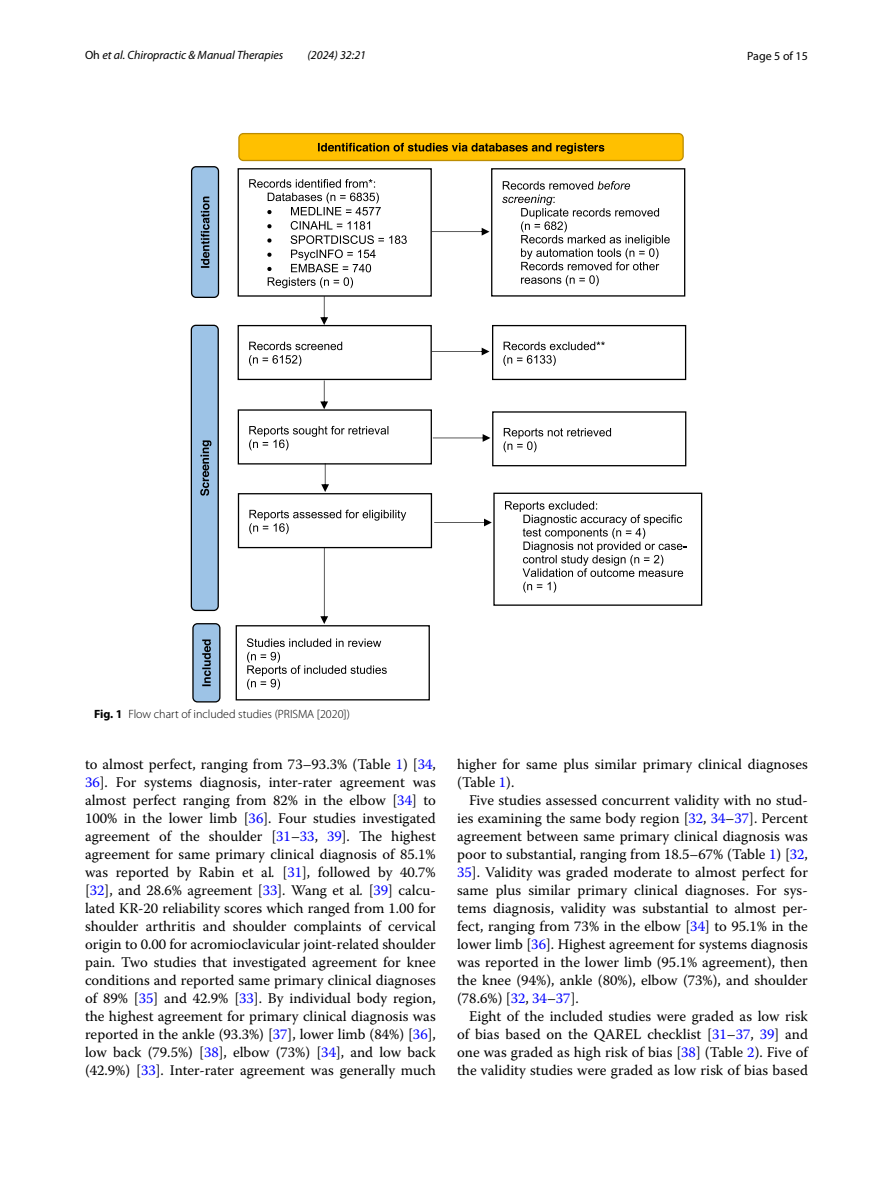
<style>
.page{position:relative;width:893px;height:1187px;background:#fff}
.page>*{position:absolute;margin:0;border:0;box-sizing:border-box;transform-origin:0 0}
.t1{font:14.7px/18px "Warnock Pro";color:#000;text-align:justify}
.t2{font:italic 12px "Myriad Pro";color:#000}
.t3{font:300 12px "Myriad Pro";color:#000}
.t4{font:12px "Myriad Pro";color:#000}
.s1{font-style:normal}
.s2{font-weight:700}
.s3{color:#00f}
.s4{font-style:italic}
</style>
<div class="page">
<div style="left:238px;top:168px;width:194px;height:128px;border:1px solid #000"></div>
<svg style="left:249px;top:179px;width:132px;height:36px"></svg>
<svg style="left:267px;top:221px;width:140px;height:67px"></svg>
<div style="left:491px;top:168px;width:194px;height:128px;border:1px solid #000"></div>
<svg style="left:502px;top:181px;width:168px;height:105px"></svg>
<div style="left:238px;top:325px;width:194px;height:55px;border:1px solid #000"></div>
<svg style="left:249px;top:341px;width:93px;height:25px"></svg>
<div style="left:492px;top:325px;width:194px;height:55px;border:1px solid #000"></div>
<svg style="left:503px;top:341px;width:102px;height:25px"></svg>
<div style="left:238px;top:409px;width:194px;height:55px;border:1px solid #000"></div>
<svg style="left:249px;top:426px;width:139px;height:24px"></svg>
<div style="left:492px;top:411px;width:194px;height:55px;border:1px solid #000"></div>
<svg style="left:503px;top:428px;width:108px;height:24px"></svg>
<div style="left:238px;top:493px;width:194px;height:55px;border:1px solid #000"></div>
<svg style="left:249px;top:509px;width:157px;height:25px"></svg>
<div style="left:493px;top:492px;width:209px;height:113px;border:1px solid #000"></div>
<svg style="left:505px;top:501px;width:181px;height:91px"></svg>
<div style="left:236px;top:625px;width:194px;height:75px;border:1px solid #000"></div>
<svg style="left:247px;top:638px;width:140px;height:51px"></svg>
<svg style="left:432px;top:228px;width:57px;height:7px"></svg>
<svg style="left:432px;top:347px;width:57px;height:8px"></svg>
<svg style="left:433px;top:434px;width:57px;height:8px"></svg>
<svg style="left:434px;top:518px;width:58px;height:8px"></svg>
<div style="left:239px;top:134px;width:444px;height:26px;background:#ffc000;border-radius:4px"></div>
<div style="left:238px;top:133px;width:446px;height:28px;border:1px solid #bc8c00;border-radius:4px"></div>
<svg style="left:318px;top:143px;width:286px;height:11px"></svg>
<div style="left:192px;top:167px;width:26px;height:130px;background:#9dc3e6;border-radius:4px"></div>
<div style="left:191px;top:166px;width:28px;height:132px;border:1px solid #000;border-radius:4px"></div>
<svg style="left:201px;top:196px;width:9px;height:72px"></svg>
<div style="left:191px;top:325px;width:27px;height:285px;background:#9dc3e6;border-radius:4px"></div>
<div style="left:191px;top:325px;width:28px;height:286px;border:1px solid #000;border-radius:4px"></div>
<svg style="left:200px;top:440px;width:11px;height:55px"></svg>
<div style="left:193px;top:623px;width:27px;height:78px;background:#9dc3e6;border-radius:4px"></div>
<div style="left:192px;top:623px;width:28px;height:79px;border:1px solid #000;border-radius:4px"></div>
<svg style="left:202px;top:639px;width:9px;height:47px"></svg>
<svg style="left:320px;top:296px;width:8px;height:29px"></svg>
<svg style="left:320px;top:380px;width:8px;height:29px"></svg>
<svg style="left:321px;top:463px;width:8px;height:29px"></svg>
<svg style="left:320px;top:547px;width:8px;height:77px"></svg>
<p class="t2" style="left:85px;top:48px;width:200px"><span class="s1">Oh</span> et al. Chiropractic &amp; Manual Therapies</p>
<p class="t2" style="left:307px;top:48px;width:60px">(2024) 32:21</p>
<p class="t4" style="left:747px;top:48px;width:62px">Page 5 of 15</p>
<p class="t3" style="left:94px;top:707px;width:257px"><span class="s2">Fig. 1</span> Flow chart of included studies (PRISMA [2020])</p>
<p class="t1" style="left:85px;top:755px;width:352px">to almost perfect, ranging from 73–93.3% (Table <span class="s3">1</span>) [<span class="s3">34</span>, <span class="s3">36</span>]. For systems diagnosis, inter-rater agreement was almost perfect ranging from 82% in the elbow [<span class="s3">34</span>] to 100% in the lower limb [<span class="s3">36</span>]. Four studies investigated agreement of the shoulder [<span class="s3">31</span>–<span class="s3">33</span>, <span class="s3">39</span>]. The highest agreement for same primary clinical diagnosis of 85.1% was reported by Rabin et al<span class="s4">.</span> [<span class="s3">31</span>], followed by 40.7% [<span class="s3">32</span>], and 28.6% agreement [<span class="s3">33</span>]. Wang et al<span class="s4">.</span> [<span class="s3">39</span>] calcu&shy;lated KR-20 reliability scores which ranged from 1.00 for shoulder arthritis and shoulder complaints of cervical origin to 0.00 for acromioclavicular joint-related shoulder pain. Two studies that investigated agreement for knee conditions and reported same primary clinical diagnoses of 89% [<span class="s3">35</span>] and 42.9% [<span class="s3">33</span>]. By individual body region, the highest agreement for primary clinical diagnosis was reported in the ankle (93.3%) [<span class="s3">37</span>], lower limb (84%) [<span class="s3">36</span>], low back (79.5%) [<span class="s3">38</span>], elbow (73%) [<span class="s3">34</span>], and low back (42.9%) [<span class="s3">33</span>]. Inter-rater agreement was generally much</p>
<p class="t1" style="left:457px;top:755px;width:352px">higher for same plus similar primary clinical diagnoses (Table <span class="s3">1</span>).</p>
<p class="t1" style="left:457px;top:791px;width:352px;text-indent:12px">Five studies assessed concurrent validity with no stud&shy;ies examining the same body region [<span class="s3">32</span>, <span class="s3">34</span>–<span class="s3">37</span>]. Percent agreement between same primary clinical diagnosis was poor to substantial, ranging from 18.5–67% (Table <span class="s3">1</span>) [<span class="s3">32</span>, <span class="s3">35</span>]. Validity was graded moderate to almost perfect for same plus similar primary clinical diagnoses. For sys&shy;tems diagnosis, validity was substantial to almost per&shy;fect, ranging from 73% in the elbow [<span class="s3">34</span>] to 95.1% in the lower limb [<span class="s3">36</span>]. Highest agreement for systems diagnosis was reported in the lower limb (95.1% agreement), then the knee (94%), ankle (80%), elbow (73%), and shoulder (78.6%) [<span class="s3">32</span>, <span class="s3">34</span>–<span class="s3">37</span>].</p>
<p class="t1" style="left:457px;top:1007px;width:352px;text-indent:12px">Eight of the included studies were graded as low risk of bias based on the QAREL checklist [<span class="s3">31</span>–<span class="s3">37</span>, <span class="s3">39</span>] and one was graded as high risk of bias [<span class="s3">38</span>] (Table <span class="s3">2</span>). Five of the validity studies were graded as low risk of bias based</p>
</div>
